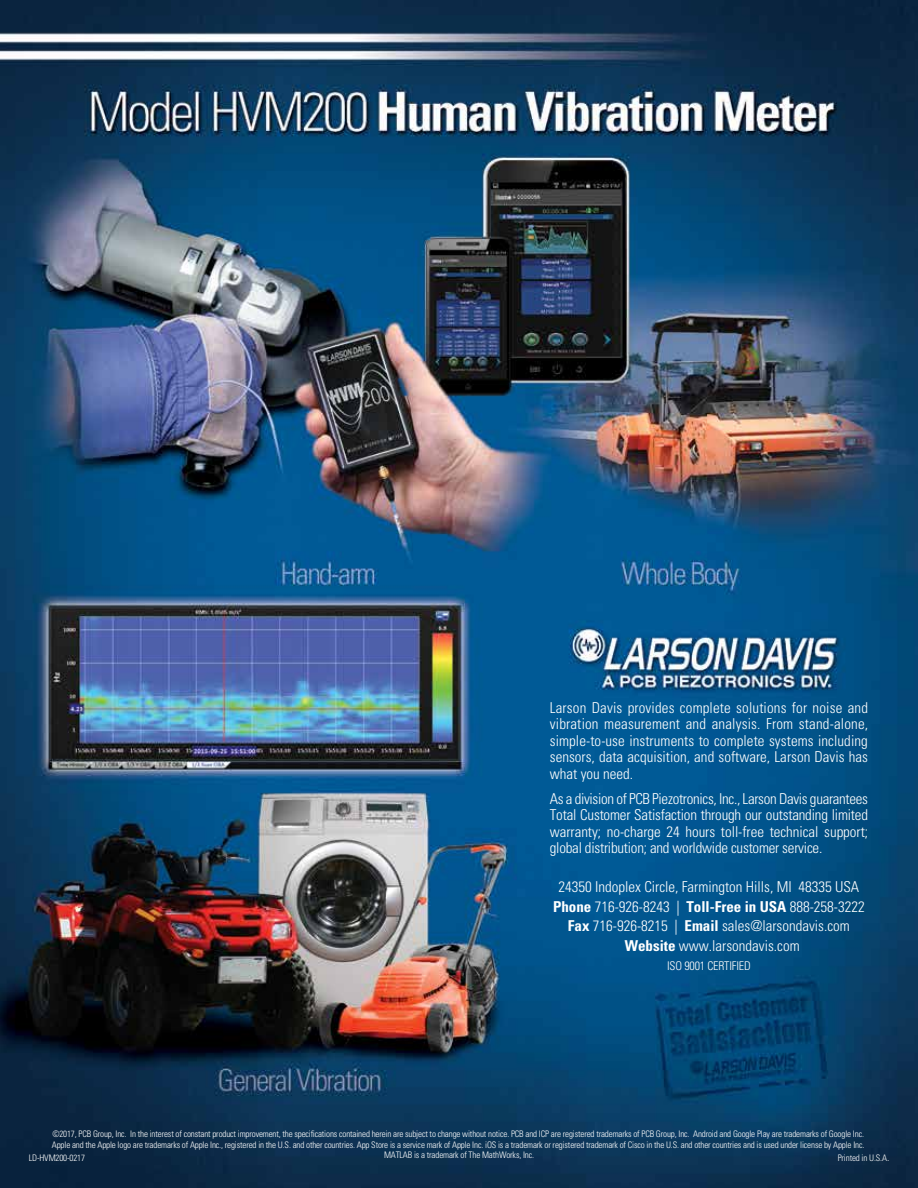
<style>
.page{position:relative;width:918px;height:1188px;background:#fff}
.page>*{position:absolute;margin:0;border:0;box-sizing:border-box;transform-origin:0 0}
.t1{font:300 condensed 15px/16.5px "Univers";color:#fff;text-align:justify}
.t2{font:300 condensed 12px "Univers";letter-spacing:-.015em;color:#fff}
.t3{font:300 condensed 9px/10.5px "Univers";letter-spacing:-.015em;color:#fff;text-align:center}
.s1{font-weight:700}
.s2{font-size:10.5px}
</style>
<div class="page">
<img style="left:0;top:0;width:918px;height:1188px">
<p class="t1" style="left:550px;top:699px;width:320px">Larson Davis provides complete solutions for noise and vibration measurement and analysis. From stand-alone, simple-to-use instruments to complete systems including sensors, data acquisition, and software, Larson Davis has what you need.</p>
<p class="t1" style="left:550px;top:790px;width:320px">As a division of PCB Piezotronics, Inc., Larson Davis guarantees Total Customer Satisfaction through our outstanding limited warranty; no-charge 24 hours toll-free technical support; global distribution; and worldwide customer service.</p>
<p class="t1" style="left:553px;top:877px;width:313px;line-height:19.5px;text-align:center">24350 Indoplex Circle, Farmington Hills, MI 48335 USA <span class="s1">Phone</span> 716-926-8243 | <span class="s1">Toll-Free in USA</span> 888-258-3222<br><span class="s1">Fax</span> 716-926-8215 | <span class="s1">Email</span> sales@larsondavis.com <span class="s1">Website</span> www.larsondavis.com</p>
<p class="t2" style="left:667px;top:959px;width:85px">ISO 9001 CERTIFIED</p>
<p class="t3" style="left:52px;top:1129px;width:814px">©2017, PCB Group, Inc. In the interest of constant product improvement, the specifications contained herein are subject to change without notice. PCB and ICP are registered trademarks of PCB Group, Inc. Android and Google Play are trademarks of Google Inc.<br>Apple and the Apple logo are trademarks of Apple Inc., registered in the U.S. and other countries. App Store is a service mark of Apple Inc. iOS is a trademark or registered trademark of Cisco in the U.S. and other countries and is used under license by Apple Inc.<br>MATLAB is a trademark of The MathWorks, Inc.</p>
<p class="t3" style="left:29px;top:1153px;width:58px">LD-HVM200-0217</p>
<p class="t3" style="left:838px;top:1153px;width:53px">Printed in U.S.A<span class="s2">.</span></p>
</div>
